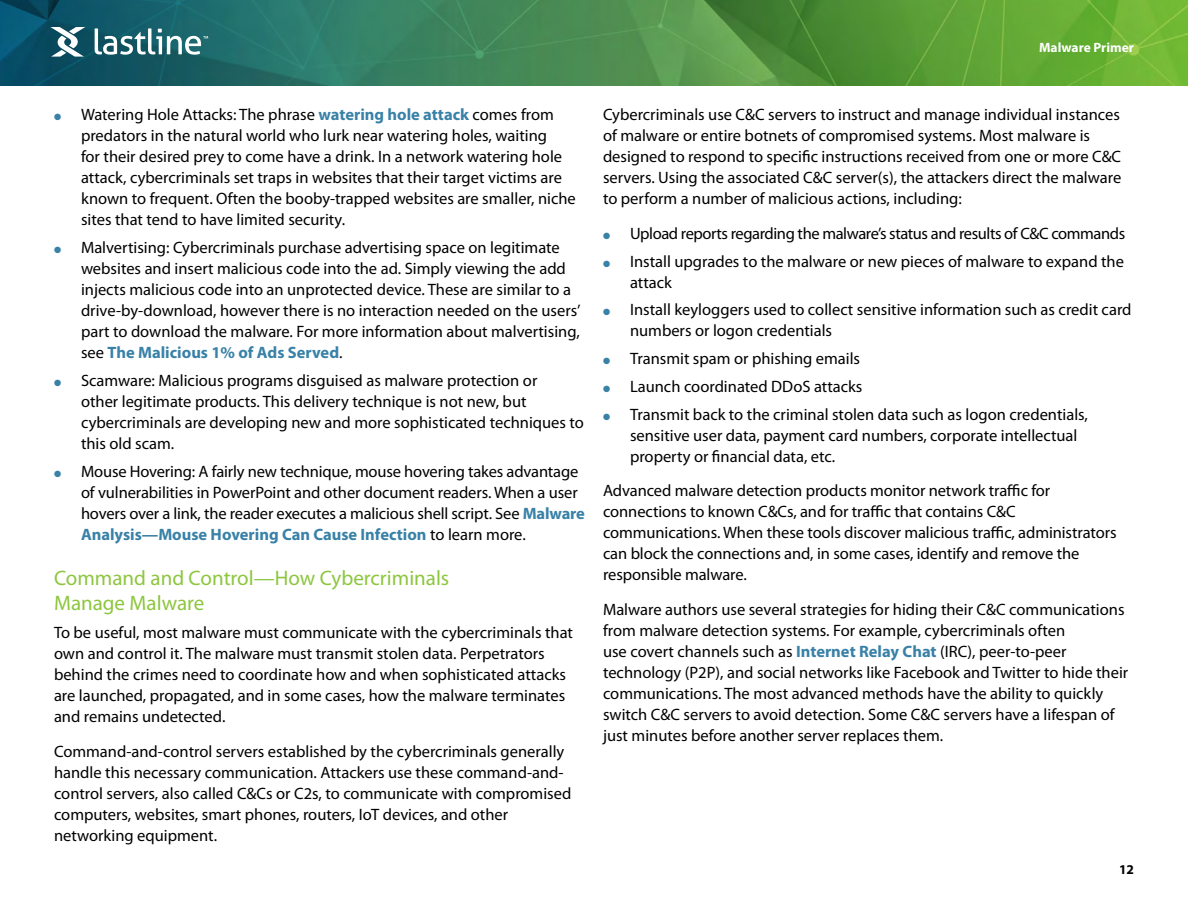
<style>
.page{position:relative;width:1188px;height:918px;background:#fff}
.page>*{position:absolute;margin:0;border:0;box-sizing:border-box;transform-origin:0 0}
.t1{font:21px/25.2px "Myriad Pro";color:#8dc63f}
.t2{font:16.5px/21px "Myriad Pro";color:#000}
.t3{font:16.5px "Myriad Pro";letter-spacing:-.025em;color:#000}
.t4{font:700 13.5px "Myriad Pro";color:#fff}
.t5{font:700 13.5px "Myriad Pro";color:#000}
.s1{color:#3981a7}
.s2{font-weight:700;color:#3981a7}
</style>
<div class="page">
<img style="left:0;top:0;width:1188px;height:86px">
<svg style="left:50px;top:27px;width:35px;height:30px"></svg>
<svg style="left:95px;top:28px;width:113px;height:27px"></svg>
<p class="t4" style="left:1039px;top:40px;width:96px">Malware Primer</p>
<p class="t2" style="left:81px;top:105px;width:496px;text-indent:-27px"><span class="s1">●</span> Watering Hole Attacks: The phrase <span class="s2">watering hole attack</span> comes from predators in the natural world who lurk near watering holes, waiting<br>for their desired prey to come have a drink. In a network watering hole attack, cybercriminals set traps in websites that their target victims are known to frequent. Often the booby-trapped websites are smaller, niche sites that tend to have limited security.</p>
<p class="t2" style="left:81px;top:237px;width:501px;text-indent:-27px"><span class="s1">●</span> Malvertising: Cybercriminals purchase advertising space on legitimate websites and insert malicious code into the ad. Simply viewing the add injects malicious code into an unprotected device. These are similar to a drive-by-download, however there is no interaction needed on the users’ part to download the malware. For more information about malvertising, see <span class="s2">The Malicious 1% of Ads Served</span>.</p>
<p class="t2" style="left:81px;top:370px;width:505px;text-indent:-27px"><span class="s1">●</span> Scamware: Malicious programs disguised as malware protection or<br>other legitimate products. This delivery technique is not new, but cybercriminals are developing new and more sophisticated techniques to this old scam.</p>
<p class="t2" style="left:81px;top:461px;width:505px;text-indent:-27px"><span class="s1">●</span> Mouse Hovering: A fairly new technique, mouse hovering takes advantage of vulnerabilities in PowerPoint and other document readers. When a user hovers over a link, the reader executes a malicious shell script. See <span class="s2">Malware Analysis—Mouse Hovering Can Cause Infection</span> to learn more.</p>
<p class="t1" style="left:54px;top:566px;width:397px">Command and Control—How Cybercriminals<br>Manage Malware</p>
<p class="t2" style="left:54px;top:622px;width:521px">To be useful, most malware must communicate with the cybercriminals that own and control it. The malware must transmit stolen data. Perpetrators behind the crimes need to coordinate how and when sophisticated attacks are launched, propagated, and in some cases, how the malware terminates and remains undetected.</p>
<p class="t2" style="left:54px;top:741px;width:519px">Command-and-control servers established by the cybercriminals generally handle this necessary communication. Attackers use these command-and&shy;control servers, also called C&amp;Cs or C2s, to communicate with compromised computers, websites, smart phones, routers, IoT devices, and other networking equipment.</p>
<p class="t2" style="left:603px;top:105px;width:520px">Cybercriminals use C&amp;C servers to instruct and manage individual instances of malware or entire botnets of compromised systems. Most malware is designed to respond to specific instructions received from one or more C&amp;C servers. Using the associated C&amp;C server(s), the attackers direct the malware to perform a number of malicious actions, including:</p>
<p class="t3" style="left:603px;top:224px;width:524px"><span class="s1">●</span> Upload reports regarding the malware’s status and results of C&amp;C commands</p>
<p class="t2" style="left:630px;top:251px;width:496px;text-indent:-27px"><span class="s1">●</span> Install upgrades to the malware or new pieces of malware to expand the attack</p>
<p class="t2" style="left:630px;top:300px;width:503px;text-indent:-27px"><span class="s1">●</span> Install keyloggers used to collect sensitive information such as credit card numbers or logon credentials</p>
<p class="t2" style="left:603px;top:348px;width:259px"><span class="s1">●</span> Transmit spam or phishing emails</p>
<p class="t2" style="left:603px;top:376px;width:261px"><span class="s1">●</span> Launch coordinated DDoS attacks</p>
<p class="t2" style="left:630px;top:404px;width:460px;text-indent:-27px"><span class="s1">●</span> Transmit back to the criminal stolen data such as logon credentials, sensitive user data, payment card numbers, corporate intellectual property or financial data, etc.</p>
<p class="t2" style="left:603px;top:480px;width:515px">Advanced malware detection products monitor network traffic for connections to known C&amp;Cs, and for traffic that contains C&amp;C communications. When these tools discover malicious traffic, administrators can block the connections and, in some cases, identify and remove the responsible malware.</p>
<p class="t2" style="left:603px;top:599px;width:527px">Malware authors use several strategies for hiding their C&amp;C communications from malware detection systems. For example, cybercriminals often<br>use covert channels such as <span class="s2">Internet Relay Chat</span> (IRC), peer-to-peer technology (P2P), and social networks like Facebook and Twitter to hide their communications. The most advanced methods have the ability to quickly switch C&amp;C servers to avoid detection. Some C&amp;C servers have a lifespan of just minutes before another server replaces them.</p>
<p class="t5" style="left:1119px;top:862px;width:16px">12</p>
</div>
